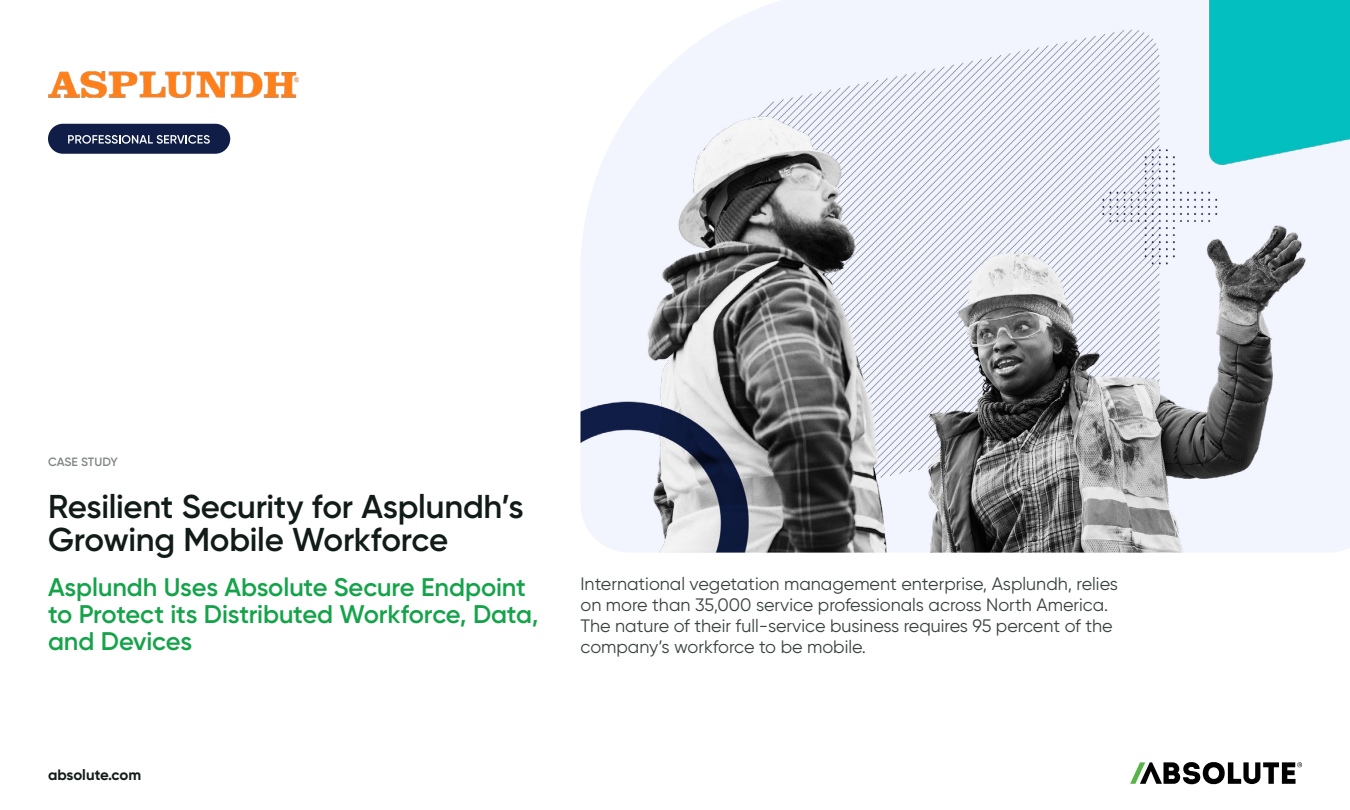
<style>
.page{position:relative;width:1350px;height:810px;background:#fff}
.page>*{position:absolute;margin:0;border:0;box-sizing:border-box;transform-origin:0 0}
.Headline__M{font:600 33px/33px "Gilroy";letter-spacing:-.01em;color:#111c18}
.Headline__S{font:600 25.5px/27px "Gilroy";letter-spacing:-.005em;color:#15a34a}
.Intro{font:18px/21px "Gilroy";color:#39423e}
.t1{font:700 15px "Gilroy";color:#111c18}
.Label__M{font:600 12px "Gilroy";color:#808784}
</style>
<div class="page">
<svg style="left:1130px;top:762px;width:172px;height:22px"></svg>
<img style="left:48px;top:72px;width:251px;height:26px">
<div style="left:48px;top:124px;width:182px;height:30px;background:#101d46;border-radius:15px"></div>
<svg style="left:68px;top:135px;width:142px;height:9px"></svg>
<img style="left:580px;top:0;width:770px;height:553px">
<p class="Label__M" style="left:48px;top:454px;width:71px">CASE STUDY</p>
<p class="Headline__M" style="left:48px;top:490px;width:477px">Resilient Security for Asplundh’s<br>Growing Mobile Workforce</p>
<p class="Headline__S" style="left:48px;top:573px;width:492px">Asplundh Uses Absolute Secure Endpoint to Protect its Distributed Workforce, Data, and Devices</p>
<p class="Intro" style="left:580px;top:573px;width:539px">International vegetation management enterprise, Asplundh, relies on more than 35,000 service professionals across North America.<br>The nature of their full-service business requires 95 percent of the company’s workforce to be mobile.</p>
<p class="t1" style="left:48px;top:765px;width:95px">absolute.com</p>
</div>
